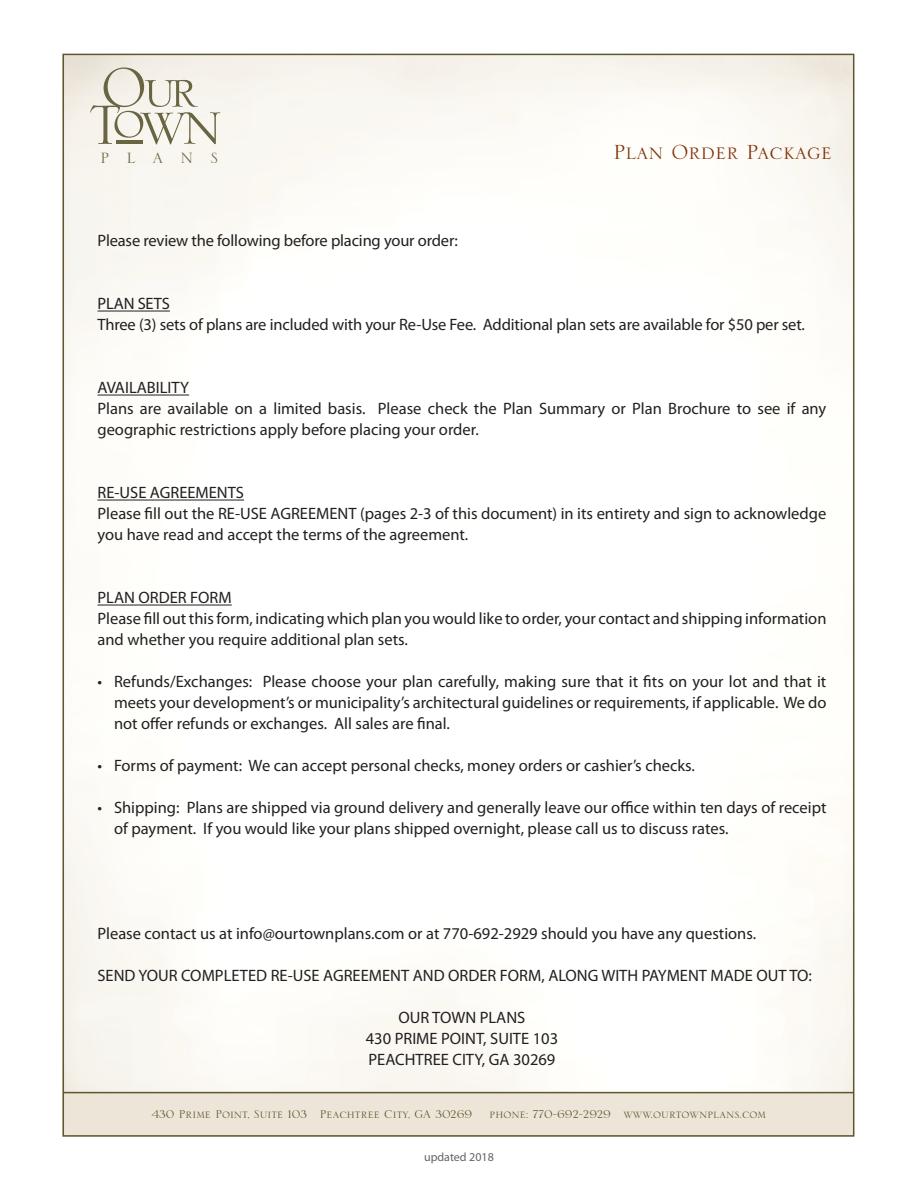
<style>
.page{position:relative;width:918px;height:1188px;background:#fff}
.page>*{position:absolute;margin:0;border:0;box-sizing:border-box;transform-origin:0 0}
.t1{font:73.8px "Serlio LH";color:#696442}
.t2{font:62.85px "Serlio LH";color:#696442}
.t3{font:27px "Serlio LH";color:#81330a}
.t4{font:19.65px "Serlio LH";letter-spacing:.875em;color:#696442}
.t5{font:16.5px/21px "Myriad Pro";color:#231f20}
.t6{font:15px "Serlio LH";color:#5c572e}
.t7{font:12px "Myriad Pro";color:#636366}
.s1{font-size:73.8px}
</style>
<div class="page">
<img style="left:66px;top:57px;width:785px;height:1035px">
<div style="left:62px;top:1093px;width:792px;height:44px;background:#ede5d8"></div>
<hr style="left:63px;top:1092px;width:791px;height:1px;background:#5c572e">
<hr style="left:117px;top:140px;width:26px;height:4px;background:#696442">
<hr style="left:98px;top:311px;width:72px;height:1px;background:#231f20">
<hr style="left:98px;top:395px;width:91px;height:1px;background:#231f20">
<hr style="left:98px;top:500px;width:146px;height:1px;background:#231f20">
<hr style="left:98px;top:605px;width:134px;height:1px;background:#231f20">
<h2 class="t2" style="left:101px;top:60px;width:100px"><sub>o</sub><span class="s1">O</span>ur</h2>
<p class="t4" style="left:101px;top:148px;width:119px">PLANS</p>
<h1 class="t1" style="left:89px;top:89px;width:136px">T wn</h1>
<p class="t5" style="left:98px;top:230px;width:362px">Please review the following before placing your order:</p>
<p class="t3" style="left:614px;top:139px;width:220px">Plan Order Package</p>
<p class="t5" style="left:98px;top:293px;width:74px">PLAN SETS</p>
<p class="t5" style="left:98px;top:314px;width:709px">Three (3) sets of plans are included with your Re-Use Fee. Additional plan sets are available for $50 per set.</p>
<p class="t5" style="left:98px;top:377px;width:93px">AVAILABILITY</p>
<p class="t5" style="left:98px;top:398px;width:730px">Plans are available on a limited basis. Please check the Plan Summary or Plan Brochure to see if any geographic restrictions apply before placing your order.</p>
<p class="t5" style="left:98px;top:482px;width:148px">RE-USE AGREEMENTS</p>
<p class="t5" style="left:98px;top:503px;width:730px">Please fill out the RE-USE AGREEMENT (pages 2-3 of this document) in its entirety and sign to acknowledge you have read and accept the terms of the agreement.</p>
<p class="t5" style="left:98px;top:587px;width:136px">PLAN ORDER FORM</p>
<p class="t5" style="left:98px;top:608px;width:731px">Please fill out this form, indicating which plan you would like to order, your contact and shipping information and whether you require additional plan sets.</p>
<p class="t5" style="left:114px;top:671px;width:714px;text-align:justify;text-indent:-16px">• Refunds/Exchanges: Please choose your plan carefully, making sure that it fits on your lot and that it meets your development’s or municipality’s architectural guidelines or requirements, if applicable. We do not offer refunds or exchanges. All sales are final.</p>
<p class="t5" style="left:98px;top:755px;width:599px">• Forms of payment: We can accept personal checks, money orders or cashier’s checks.</p>
<p class="t5" style="left:114px;top:797px;width:714px;text-indent:-16px">• Shipping: Plans are shipped via ground delivery and generally leave our office within ten days of receipt of payment. If you would like your plans shipped overnight, please call us to discuss rates.</p>
<p class="t5" style="left:98px;top:923px;width:660px">Please contact us at info@ourtownplans.com or at 770-692-2929 should you have any questions.</p>
<p class="t5" style="left:98px;top:965px;width:716px">SEND YOUR COMPLETED RE-USE AGREEMENT AND ORDER FORM, ALONG WITH PAYMENT MADE OUT TO:</p>
<p class="t5" style="left:399px;top:1007px;width:128px">OUR TOWN PLANS</p>
<p class="t5" style="left:366px;top:1028px;width:194px">430 PRIME POINT, SUITE 103</p>
<p class="t5" style="left:369px;top:1049px;width:188px">PEACHTREE CITY, GA 30269</p>
<p class="t6" style="left:152px;top:1107px;width:616px">430 Prime Point, Suite 103 Peachtree City, GA 30269 phone: 770-692-2929 www.ourtownplans.com</p>
<p class="t7" style="left:424px;top:1149px;width:71px">updated 2018</p>
</div>
